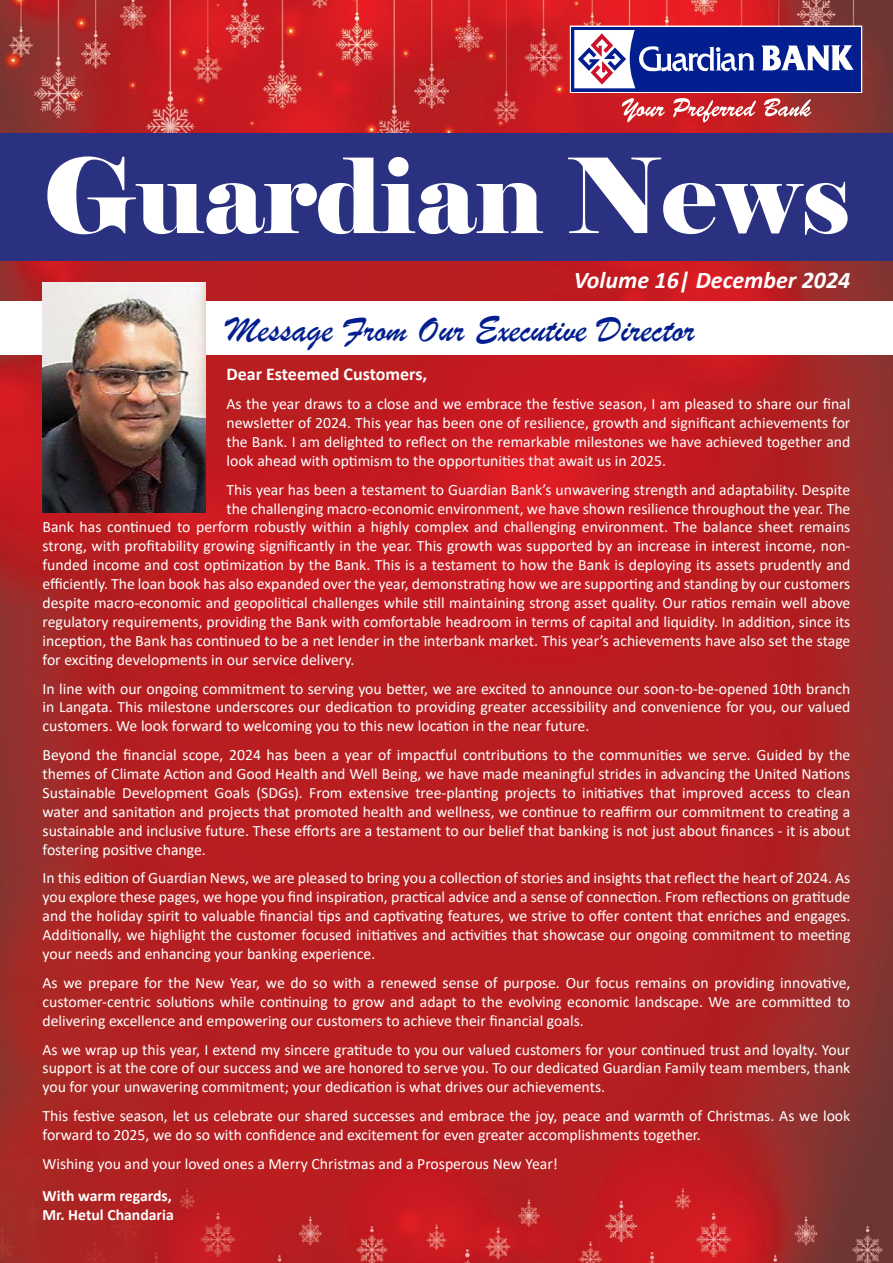
<style>
.page{position:relative;width:893px;height:1263px;background:#fff}
.page>*{position:absolute;margin:0;border:0;box-sizing:border-box;transform-origin:0 0}
.t1{font:103.5px "Elephant";color:#fff}
.t2{font:37.5px "Brush Script";color:#031f8f}
.t3{font:italic 700 24px "Calibri";color:#fff}
.t4{font:700 18px "Calibri";color:#fff}
.t5{font:15.75px/18.9px "Calibri";color:#fff;text-align:justify}
.t6{font:700 15.75px/18.9px "Calibri";color:#fff}
</style>
<div class="page">
<img style="left:0;top:0;width:893px;height:1263px">
<svg style="left:799px;top:1184px;width:77px;height:74px"></svg>
<div style="left:815px;top:1197px;width:45px;height:46px;background:linear-gradient(to right,#803432,#683635);border-radius:50%"></div>
<div style="left:0;top:133px;width:893px;height:128px;background:#2a3180"></div>
<div style="left:0;top:302px;width:893px;height:53px;background:#fff"></div>
<img style="left:43px;top:282px;width:162px;height:230px">
<svg style="left:570px;top:26px;width:292px;height:97px"></svg>
<h1 class="t1" style="left:43px;top:131px;width:809px">Guardian News</h1>
<h3 class="t3" style="left:574px;top:263px;width:278px">Volume 16| December 2024</h3>
<h2 class="t2" style="left:226px;top:306px;width:470px">Message From Our Executive Director</h2>
<p class="t4" style="left:226px;top:362px;width:202px">Dear Esteemed Customers,</p>
<p class="t5" style="left:226px;top:394px;width:625px">As the year draws to a close and we embrace the festive season, I am pleased to share our final newsletter of 2024. This year has been one of resilience, growth and significant achievements for the Bank. I am delighted to reflect on the remarkable milestones we have achieved together and look ahead with optimism to the opportunities that await us in 2025.</p>
<p class="t5" style="left:226px;top:479px;width:625px">This year has been a testament to Guardian Bank’s unwavering strength and adaptability. Despite</p>
<p class="t5" style="left:226px;top:498px;width:625px">the challenging macro-economic environment, we have shown resilience throughout the year. The</p>
<p class="t5" style="left:43px;top:517px;width:809px">Bank has continued to perform robustly within a highly complex and challenging environment. The balance sheet remains</p>
<p class="t5" style="left:43px;top:536px;width:809px">strong, with profitability growing significantly in the year. This growth was supported by an increase in interest income, non-</p>
<p class="t5" style="left:43px;top:555px;width:809px">funded income and cost optimization by the Bank. This is a testament to how the Bank is deploying its assets prudently and</p>
<p class="t5" style="left:43px;top:574px;width:809px">efficiently. The loan book has also expanded over the year, demonstrating how we are supporting and standing by our customers</p>
<p class="t5" style="left:43px;top:593px;width:809px">despite macro-economic and geopolitical challenges while still maintaining strong asset quality. Our ratios remain well above</p>
<p class="t5" style="left:43px;top:612px;width:809px">regulatory requirements, providing the Bank with comfortable headroom in terms of capital and liquidity. In addition, since its</p>
<p class="t5" style="left:43px;top:631px;width:809px">inception, the Bank has continued to be a net lender in the interbank market. This year’s achievements have also set the stage</p>
<p class="t5" style="left:43px;top:650px;width:314px">for exciting developments in our service delivery.</p>
<p class="t5" style="left:43px;top:678px;width:809px">In line with our ongoing commitment to serving you better, we are excited to announce our soon-to-be-opened 10th branch in Langata. This milestone underscores our dedication to providing greater accessibility and convenience for you, our valued customers. We look forward to welcoming you to this new location in the near future.</p>
<p class="t5" style="left:43px;top:745px;width:809px">Beyond the financial scope, 2024 has been a year of impactful contributions to the communities we serve. Guided by the themes of Climate Action and Good Health and Well Being, we have made meaningful strides in advancing the United Nations Sustainable Development Goals (SDGs). From extensive tree-planting projects to initiatives that improved access to clean water and sanitation and projects that promoted health and wellness, we continue to reaffirm our commitment to creating a sustainable and inclusive future. These efforts are a testament to our belief that banking is not just about finances - it is about fostering positive change.</p>
<p class="t5" style="left:43px;top:868px;width:809px">In this edition of Guardian News, we are pleased to bring you a collection of stories and insights that reflect the heart of 2024. As you explore these pages, we hope you find inspiration, practical advice and a sense of connection. From reflections on gratitude and the holiday spirit to valuable financial tips and captivating features, we strive to offer content that enriches and engages.<br>Additionally, we highlight the customer focused initiatives and activities that showcase our ongoing commitment to meeting your needs and enhancing your banking experience.</p>
<p class="t5" style="left:43px;top:973px;width:809px">As we prepare for the New Year, we do so with a renewed sense of purpose. Our focus remains on providing innovative, customer-centric solutions while continuing to grow and adapt to the evolving economic landscape. We are committed to delivering excellence and empowering our customers to achieve their financial goals.</p>
<p class="t5" style="left:43px;top:1039px;width:809px">As we wrap up this year, I extend my sincere gratitude to you our valued customers for your continued trust and loyalty. Your support is at the core of our success and we are honored to serve you. To our dedicated Guardian Family team members, thank you for your unwavering commitment; your dedication is what drives our achievements.</p>
<p class="t5" style="left:43px;top:1106px;width:809px">This festive season, let us celebrate our shared successes and embrace the joy, peace and warmth of Christmas. As we look forward to 2025, we do so with confidence and excitement for even greater accomplishments together.</p>
<p class="t5" style="left:43px;top:1154px;width:517px">Wishing you and your loved ones a Merry Christmas and a Prosperous New Year!</p>
<p class="t6" style="left:43px;top:1186px;width:133px">With warm regards,<br>Mr. Hetul Chandaria</p>
</div>
